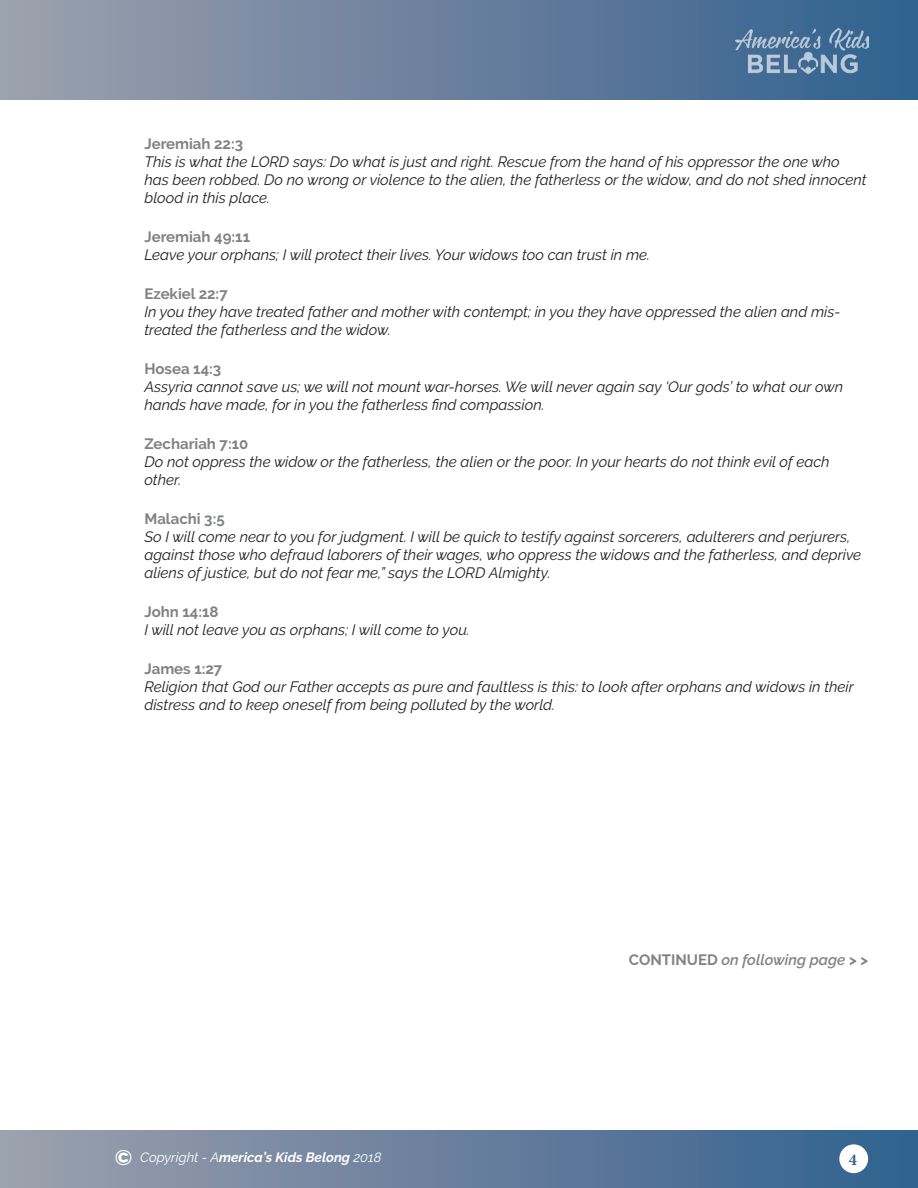
<style>
.page{position:relative;width:918px;height:1188px;background:#fff}
.page>*{position:absolute;margin:0;border:0;box-sizing:border-box;transform-origin:0 0}
.t1{font:700 16.5px "Minion Pro";color:#2e628f}
.t2{font:italic 15px/18px "Raleway";color:#231f20}
.SubHead_Gray{font:700 15px "Raleway";color:#808285}
.SubHead_Gray-2{font:italic 600 15px "Raleway";color:#808285}
.t3{font:italic 700 13.5px "Raleway";color:#fff}
.s1{font-weight:700;font-style:normal}
.s2{font-style:normal;font-size:21px}
.s3{font-weight:400}
</style>
<div class="page">
<div style="left:0;top:0;width:918px;height:100px;background:linear-gradient(to right,#9ea0ad,#32608f)"></div>
<div style="left:0;top:1131px;width:918px;height:57px;background:linear-gradient(to right,#9ea0ad,#32608f)"></div>
<div style="left:839px;top:1144px;width:29px;height:29px;background:#fff;border-radius:50%"></div>
<img style="left:736px;top:29px;width:132px;height:45px">
<p class="SubHead_Gray" style="left:144px;top:135px;width:100px">Jeremiah 22:3</p>
<p class="t2" style="left:144px;top:153px;width:724px">This is what the LORD says: Do what is just and right. Rescue from the hand of his oppressor the one who has been robbed. Do no wrong or violence to the alien, the fatherless or the widow, and do not shed innocent blood in this place.</p>
<p class="SubHead_Gray" style="left:144px;top:228px;width:107px">Jeremiah 49:11</p>
<p class="t2" style="left:144px;top:246px;width:507px">Leave your orphans; I will protect their lives. Your widows too can trust in me.</p>
<p class="SubHead_Gray" style="left:144px;top:285px;width:85px">Ezekiel 22:7</p>
<p class="t2" style="left:144px;top:303px;width:698px">In you they have treated father and mother with contempt; in you they have oppressed the alien and mis&shy;treated the fatherless and the widow.</p>
<p class="SubHead_Gray" style="left:144px;top:360px;width:78px">Hosea 14:3</p>
<p class="t2" style="left:144px;top:378px;width:700px">Assyria cannot save us; we will not mount war-horses. We will never again say ‘Our gods’ to what our own hands have made, for in you the fatherless find compassion.</p>
<p class="SubHead_Gray" style="left:144px;top:435px;width:105px">Zechariah 7:10</p>
<p class="t2" style="left:144px;top:453px;width:687px">Do not oppress the widow or the fatherless, the alien or the poor. In your hearts do not think evil of each other.</p>
<p class="SubHead_Gray" style="left:144px;top:510px;width:82px">Malachi 3:5</p>
<p class="t2" style="left:144px;top:528px;width:718px">So I will come near to you for judgment. I will be quick to testify against sorcerers, adulterers and perjurers, against those who defraud laborers of their wages, who oppress the widows and the fatherless, and deprive aliens of justice, but do not fear me,” says the LORD Almighty.</p>
<p class="SubHead_Gray" style="left:144px;top:603px;width:76px">John 14:18</p>
<p class="t2" style="left:144px;top:621px;width:327px">I will not leave you as orphans; I will come to you.</p>
<p class="SubHead_Gray" style="left:144px;top:660px;width:79px">James 1:27</p>
<p class="t2" style="left:144px;top:678px;width:711px">Religion that God our Father accepts as pure and faultless is this: to look after orphans and widows in their distress and to keep oneself from being polluted by the world.</p>
<p class="SubHead_Gray-2" style="left:629px;top:951px;width:241px"><span class="s1">CONTINUED</span> on following page <span class="s1">&gt; &gt;</span></p>
<p class="t3" style="left:115px;top:1150px;width:268px"><span class="s2">©</span> <span class="s3">Copyright - A</span>merica’s Kids Belong <span class="s3">2018</span></p>
<p class="t1" style="left:849px;top:1148px;width:10px">4</p>
</div>
